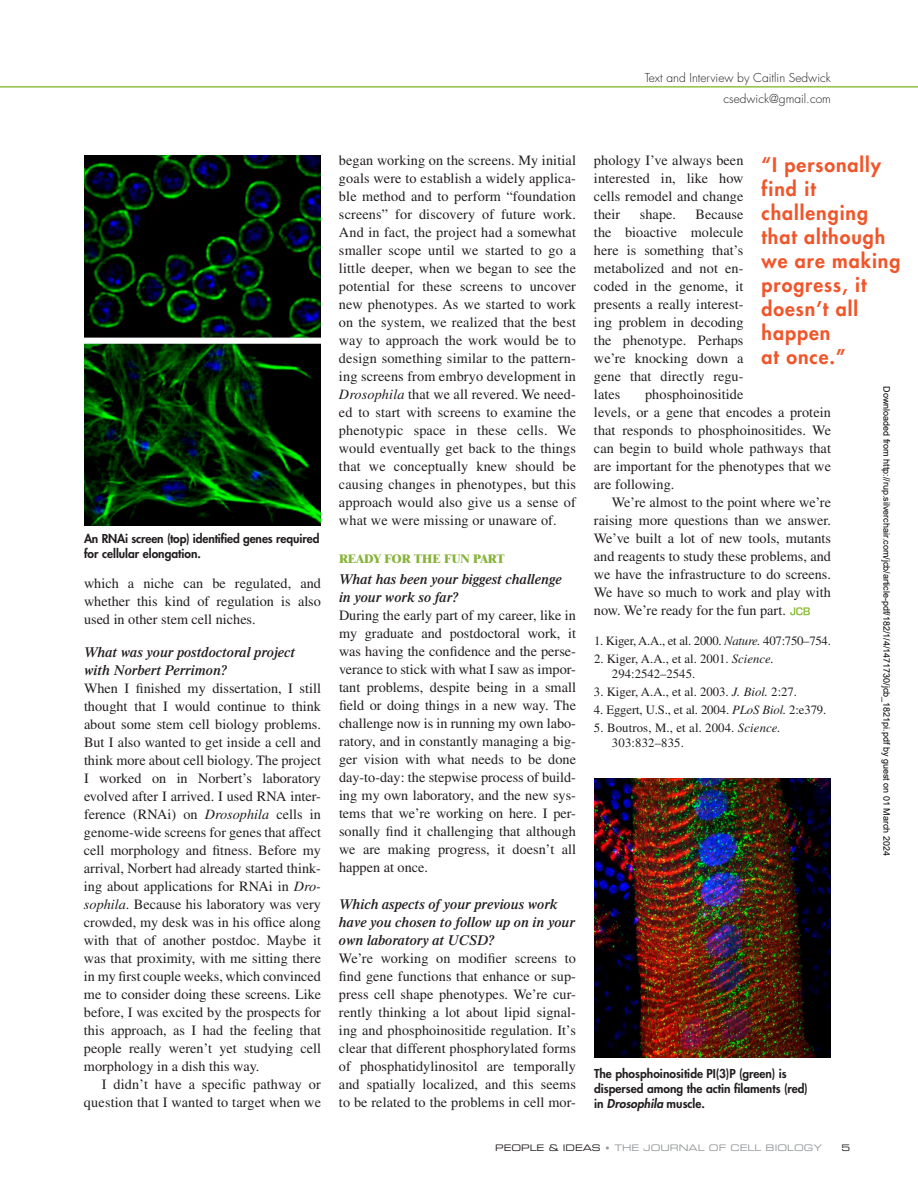
<style>
.page{position:relative;width:918px;height:1188px;background:#fff}
.page>*{position:absolute;margin:0;border:0;box-sizing:border-box;transform-origin:0 0}
.t1{font:800 19.5px/24px "Futura Std";letter-spacing:.05em;color:#f1562b}
.t2{font:14.25px/18px "Times LT Std";letter-spacing:.005em;color:#231f20;text-align:justify}
.t3{font:italic 600 14.25px/18px "Times LT Std";color:#231f20}
.t4{font:12.75px/15px "Times LT Std";color:#231f20}
.t5{font:12.75px "Times LT Std";letter-spacing:-.02em;color:#231f20}
.t6{font:800 12px/15px "Futura Std";color:#231f20}
.t7{font:300 12px/21px "Futura Std";color:#231f20;text-align:right}
.t8{font:800 12px "Times LT Std";color:#88b43c}
.t9{font:9px "Arial";color:#000}
.t10{font:9px "Eurostile LT Std Ex 2";color:#949698}
.t11{font:9px "Eurostile LT Std Ex 2";color:#231f20}
.s1{font-style:italic}
.s2{color:#231f20}
.s3{font-size:8.25px}
</style>
<div class="page">
<hr style="left:0;top:86px;width:918px;height:2px;background:#92c141">
<svg style="left:790px;top:607px;width:20px;height:8px"></svg>
<img style="left:84px;top:156px;width:237px;height:369px">
<img style="left:594px;top:778px;width:237px;height:280px">
<p class="t7" style="left:645px;top:68px;width:188px">Text and Interview by Caitlin Sedwick csedwick@gmail.com</p>
<p class="t6" style="left:84px;top:532px;width:237px">An RNAi screen (top) identified genes required for cellular elongation.</p>
<p class="t2" style="left:84px;top:576px;width:239px">which a niche can be regulated, and whether this kind of regulation is also used in other stem cell niches.</p>
<p class="t3" style="left:84px;top:645px;width:213px">What was your postdoctoral project with Norbert Perrimon?</p>
<p class="t2" style="left:84px;top:681px;width:239px">When I finished my dissertation, I still thought that I would continue to think about some stem cell biology problems.<br>But I also wanted to get inside a cell and think more about cell biology. The project I worked on in Norbert’s laboratory evolved after I arrived. I used RNA inter&shy;ference (RNAi) on <span class="s1">Drosophila</span> cells in genome-wide screens for genes that affect cell morphology and fitness. Before my arrival, Norbert had already started think&shy;ing about applications for RNAi in <span class="s1">Dro&shy;sophila</span>. Because his laboratory was very crowded, my desk was in his office along with that of another postdoc. Maybe it was that proximity, with me sitting there in my first couple weeks, which convinced me to consider doing these screens. Like before, I was excited by the prospects for this approach, as I had the feeling that people really weren’t yet studying cell morphology in a dish this way.</p>
<p class="t2" style="left:84px;top:1077px;width:239px;text-align:right">I didn’t have a specific pathway or question that I wanted to target when we</p>
<p class="t2" style="left:339px;top:153px;width:239px">began working on the screens. My initial goals were to establish a widely applica&shy;ble method and to perform “foundation screens” for discovery of future work.<br>And in fact, the project had a somewhat smaller scope until we started to go a little deeper, when we began to see the potential for these screens to uncover new phenotypes. As we started to work on the system, we realized that the best way to approach the work would be to design something similar to the pattern&shy;ing screens from embryo development in <span class="s1">Drosophila</span> that we all revered. We need&shy;ed to start with screens to examine the phenotypic space in these cells. We would eventually get back to the things that we conceptually knew should be causing changes in phenotypes, but this approach would also give us a sense of what we were missing or unaware of.</p>
<p class="t8" style="left:339px;top:554px;width:168px">READY FOR THE FUN PART</p>
<p class="t3" style="left:339px;top:571px;width:224px">What has been your biggest challenge in your work so far?</p>
<p class="t2" style="left:339px;top:607px;width:239px">During the early part of my career, like in my graduate and postdoctoral work, it was having the confidence and the perse&shy;verance to stick with what I saw as impor&shy;tant problems, despite being in a small field or doing things in a new way. The challenge now is in running my own labo&shy;ratory, and in constantly managing a big&shy;ger vision with what needs to be done day-to-day: the stepwise process of build&shy;ing my own laboratory, and the new sys&shy;tems that we’re working on here. I per&shy;sonally find it challenging that although we are making progress, it doesn’t all happen at once.</p>
<p class="t3" style="left:339px;top:897px;width:237px">Which aspects of your previous work have you chosen to follow up on in your own laboratory at UCSD?</p>
<p class="t2" style="left:339px;top:951px;width:239px">We’re working on modifier screens to find gene functions that enhance or sup&shy;press cell shape phenotypes. We’re cur&shy;rently thinking a lot about lipid signal&shy;ing and phosphoinositide regulation. It’s clear that different phosphorylated forms of phosphatidylinositol are temporally and spatially localized, and this seems to be related to the problems in cell mor-</p>
<p class="t2" style="left:594px;top:153px;width:151px">phology I’ve always been interested in, like how cells remodel and change their</p>
<h1 class="t1" style="left:762px;top:155px;width:140px">“I personally find it challenging that although we are making progress, it doesn’t all happen<br>at once.”</h1>
<p class="t9" style="left:890px;top:386px;width:471px;rotate:90deg">Downloaded from http://rup.silverchair.com/jcb/article-pdf/182/1/4/1471730/jcb_1821pi.pdf by guest on 01 March 2024</p>
<p class="t2" style="left:640px;top:207px;width:38px">shape.</p>
<p class="t2" style="left:594px;top:207px;width:151px;text-indent:102px">Because the bioactive molecule here is something that’s metabolized and not en&shy;coded in the genome, it presents a really interest&shy;ing problem in decoding the phenotype. Perhaps we’re knocking down a gene that directly regu&shy;lates</p>
<p class="t2" style="left:594px;top:387px;width:239px;text-align:left;text-indent:51px">phosphoinositide<br>levels, or a gene that encodes a protein that responds to phosphoinositides. We can begin to build whole pathways that are important for the phenotypes that we are following.</p>
<p class="t2" style="left:594px;top:495px;width:239px;text-indent:18px">We’re almost to the point where we’re raising more questions than we answer.<br>We’ve built a lot of new tools, mutants and reagents to study these problems, and we have the infrastructure to do screens.<br>We have so much to work and play with now. We’re ready for the fun part.</p>
<p class="t5" style="left:594px;top:636px;width:238px">1. Kiger, A.A., et al. 2000. <span class="s1">Nature.</span> 407:750–754.</p>
<p class="t4" style="left:612px;top:653px;width:163px;text-indent:-18px">2. Kiger, A.A., et al. 2001. <span class="s1">Science.<br></span>294:2542–2545.</p>
<p class="t4" style="left:594px;top:686px;width:205px">3. Kiger, A.A., et al. 2003. <span class="s1">J. Biol.</span> 2:27.</p>
<p class="t4" style="left:594px;top:704px;width:234px">4. Eggert, U.S., et al. 2004. <span class="s1">PLoS Biol.</span> 2:e379.</p>
<p class="t4" style="left:612px;top:722px;width:170px;text-indent:-18px">5. Boutros, M., et al. 2004. <span class="s1">Science.<br></span>303:832–835.</p>
<p class="t6" style="left:594px;top:1067px;width:215px">The phosphoinositide PI(3)P (green) is dispersed among the actin filaments (red) in <span class="s1">Drosophila</span> muscle.</p>
<p class="t10" style="left:495px;top:1144px;width:328px"><span class="s2">PEOPLE &amp; IDEAS</span> <span class="s3">•</span> THE JOURNAL OF CELL BIOLOGY</p>
<p class="t11" style="left:842px;top:1144px;width:10px">5</p>
</div>
